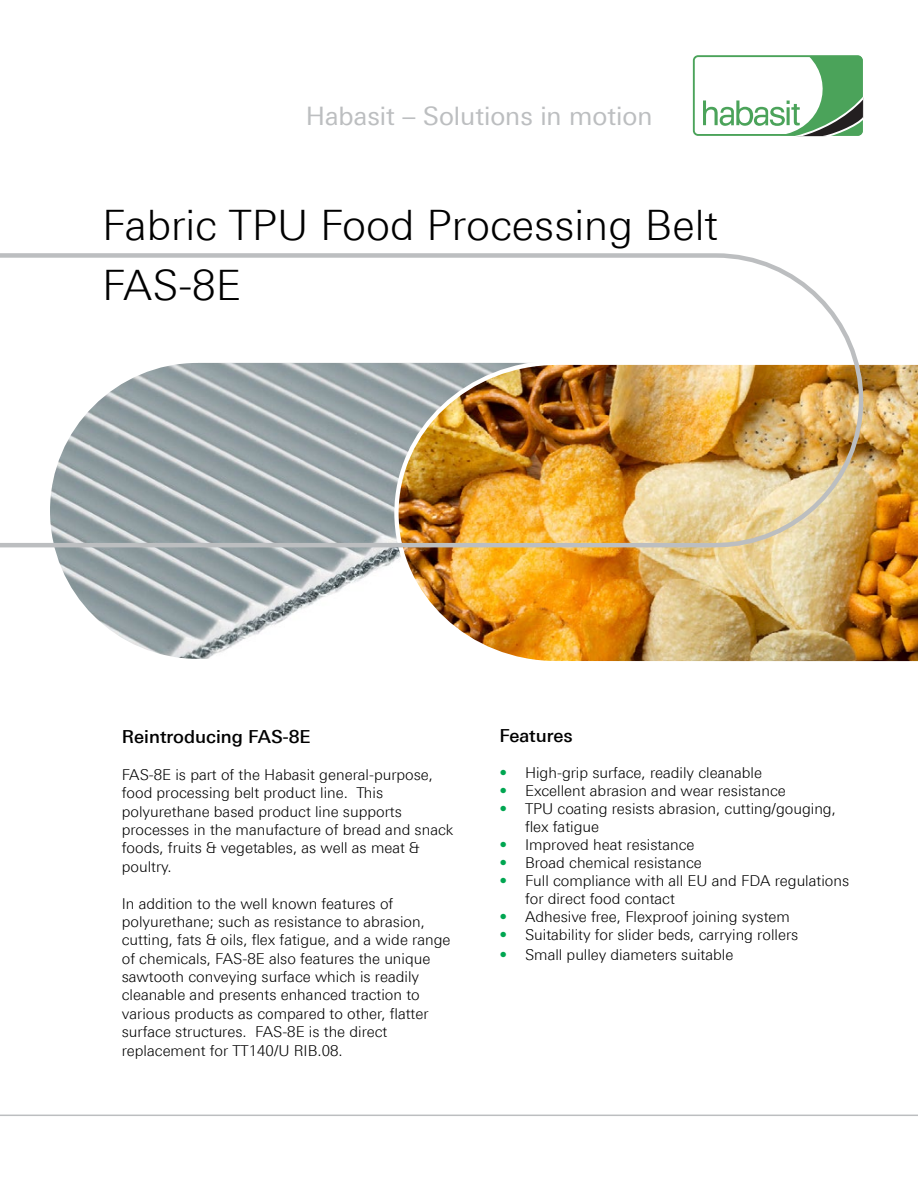
<style>
.page{position:relative;width:918px;height:1188px;background:#fff}
.page>*{position:absolute;margin:0;border:0;box-sizing:border-box;transform-origin:0 0}
.t1{font:300 42px "Linotype Univers 330";color:#000}
.t2{font:25.5px "Linotype Univers 430";color:#bcbec0}
.t3{font:500 18px "Linotype Univers 530";color:#000}
.t4{font:300 15px/18.5px "Linotype Univers 330";color:#000}
.s1{color:#00a651}
</style>
<div class="page">
<svg style="left:55px;top:550px;width:337px;height:109px"></svg>
<img style="left:392px;top:364px;width:526px;height:298px">
<hr style="left:0;top:1115px;width:918px;height:1px;background:#bcbec0">
<img style="left:0;top:255px;width:866px;height:295px">
<div style="left:693px;top:55px;width:170px;height:81px;border:2px solid #4ba35a;border-radius:4px"></div>
<svg style="left:703px;top:56px;width:160px;height:80px"></svg>
<h2 class="t2" style="left:306px;top:102px;width:348px">Habasit – Solutions in motion</h2>
<h1 class="t1" style="left:102px;top:201px;width:617px">Fabric TPU Food Processing Belt</h1>
<h1 class="t1" style="left:102px;top:260px;width:140px">FAS-8E</h1>
<p class="t3" style="left:122px;top:726px;width:190px">Reintroducing FAS-8E</p>
<p class="t4" style="left:122px;top:765px;width:333px">FAS-8E is part of the Habasit general-purpose, food processing belt product line. This polyurethane based product line supports processes in the manufacture of bread and snack foods, fruits &amp; vegetables, as well as meat &amp; poultry.</p>
<p class="t4" style="left:122px;top:894px;width:330px">In addition to the well known features of polyurethane; such as resistance to abrasion, cutting, fats &amp; oils, flex fatigue, and a wide range of chemicals, FAS-8E also features the unique sawtooth conveying surface which is readily cleanable and presents enhanced traction to various products as compared to other, flatter surface structures. FAS-8E is the direct replacement for TT140/U RIB.08.</p>
<p class="t3" style="left:500px;top:725px;width:75px">Features</p>
<p class="t4" style="left:500px;top:763px;width:264px"><span class="s1">•</span> High-grip surface, readily cleanable</p>
<p class="t4" style="left:500px;top:781px;width:288px"><span class="s1">•</span> Excellent abrasion and wear resistance</p>
<p class="t4" style="left:525px;top:800px;width:312px;line-height:18px;text-indent:-26px"><span class="s1">•</span> TPU coating resists abrasion, cutting/gouging, flex fatigue</p>
<p class="t4" style="left:500px;top:835px;width:197px"><span class="s1">•</span> Improved heat resistance</p>
<p class="t4" style="left:500px;top:853px;width:204px"><span class="s1">•</span> Broad chemical resistance</p>
<p class="t4" style="left:525px;top:872px;width:326px;line-height:18px;text-indent:-26px"><span class="s1">•</span> Full compliance with all EU and FDA regulations for direct food contact</p>
<p class="t4" style="left:500px;top:907px;width:292px"><span class="s1">•</span> Adhesive free, Flexproof joining system</p>
<p class="t4" style="left:500px;top:925px;width:300px"><span class="s1">•</span> Suitability for slider beds, carrying rollers</p>
<p class="t4" style="left:500px;top:945px;width:235px"><span class="s1">•</span> Small pulley diameters suitable</p>
</div>
